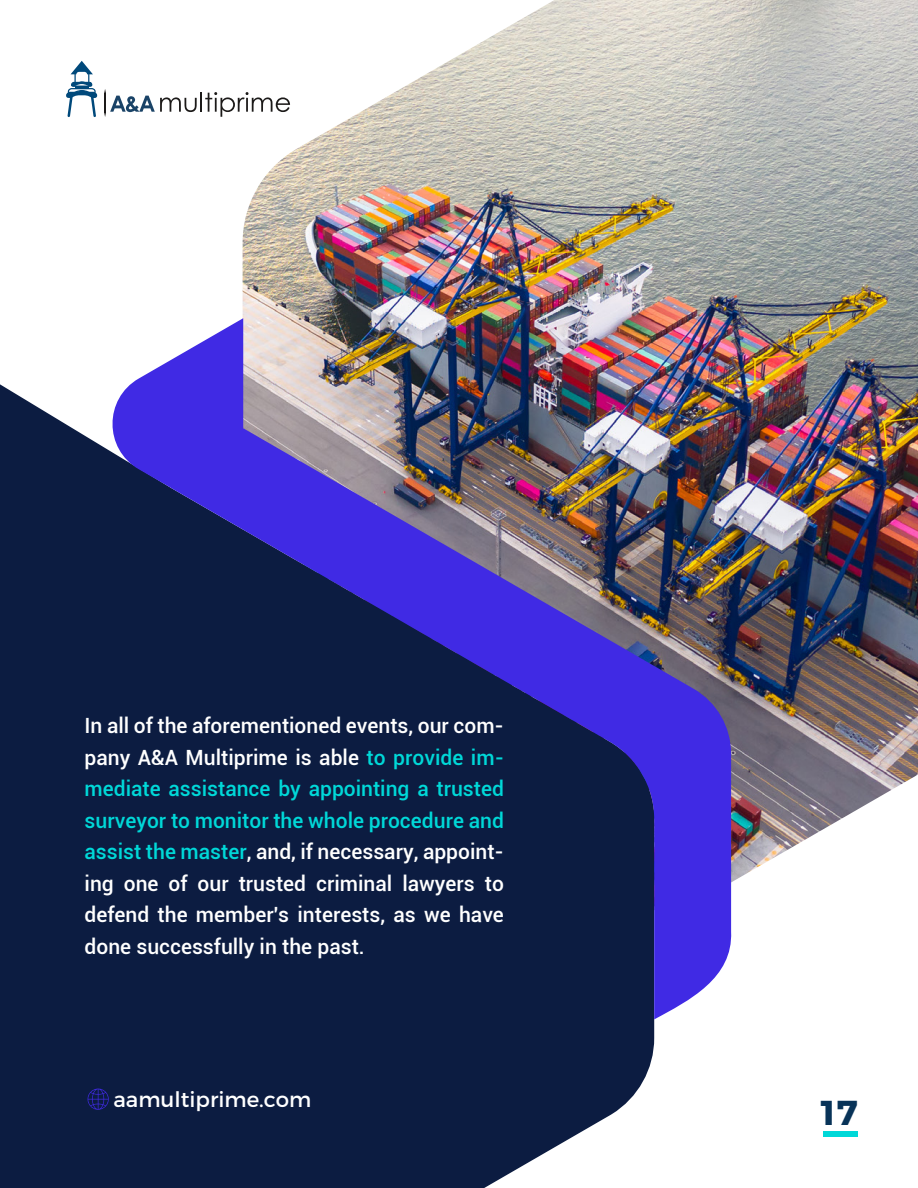
<style>
.page{position:relative;width:918px;height:1188px;background:#fff}
.page>*{position:absolute;margin:0;border:0;box-sizing:border-box;transform-origin:0 0}
.t1{font:700 34.5px "Montserrat";color:#083358}
.t2{font:21.3px "Montserrat";color:#fff}
.t3{font:500 21px/31.5px "Roboto";color:#fff;text-align:justify}
.s1{color:#00d8d8}
</style>
<div class="page">
<img style="left:243px;top:0;width:675px;height:881px">
<div style="left:0;top:384px;width:654px;height:804px;background:#0c1c41"></div>
<img style="left:104px;top:318px;width:629px;height:701px">
<hr style="left:200px;top:92px;width:2px;height:20px;background:#1c1a19">
<svg style="left:205px;top:92px;width:85px;height:25px"></svg>
<svg style="left:66px;top:61px;width:31px;height:56px"></svg>
<svg style="left:104px;top:93px;width:93px;height:22px"></svg>
<svg style="left:87px;top:1089px;width:22px;height:22px"></svg>
<div style="left:823px;top:1131px;width:35px;height:6px;background:#00d8d8"></div>
<p class="t3" style="left:85px;top:709px;width:421px">In all of the aforementioned events, our com&shy;pany A&amp;A Multiprime is able <span class="s1">to provide im&shy;mediate assistance by appointing a trusted surveyor to monitor the whole procedure and assist the master</span>, and, if necessary, appoint&shy;ing one of our trusted criminal lawyers to defend the member's interests, as we have done successfully in the past.</p>
<p class="t2" style="left:113px;top:1087px;width:200px">aamultiprime.com</p>
<h1 class="t1" style="left:818px;top:1091px;width:41px">17</h1>
</div>
